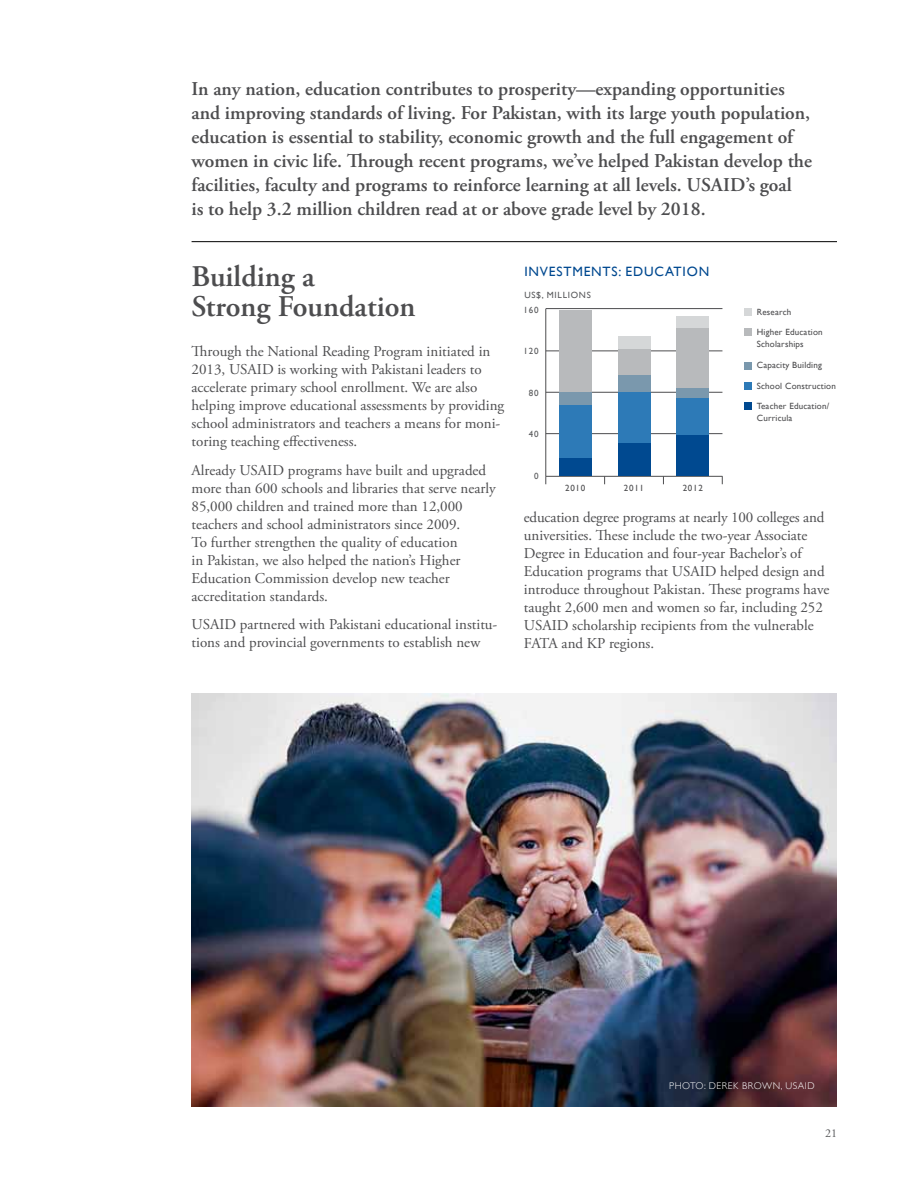
<style>
.page{position:relative;width:918px;height:1188px;background:#fff}
.page>*{position:absolute;margin:0;border:0;box-sizing:border-box;transform-origin:0 0}
.t1{font:600 30px/30px "Adobe Garamond Pro";color:#4d4d4f}
.t2{font:600 19.5px/24px "Adobe Garamond Pro";color:#4d4d4f}
.t3{font:15px/18px "Adobe Garamond Pro";color:#4d4d4f}
.t4{font:13.5px "Gill Sans";letter-spacing:.06em;color:#004990}
.t5{font:12px "Adobe Garamond Pro";color:#58595b}
.t6{font:300 9.75px "Gill Sans";letter-spacing:.055em;color:#fff}
.t7{font:9px/12px "Gill Sans";letter-spacing:.02em;color:#4d4d4f}
.t8{font:9px "Gill Sans";letter-spacing:.08em;color:#58595b}
</style>
<div class="page">
<img style="left:192px;top:694px;width:645px;height:413px">
<hr style="left:192px;top:241px;width:645px;height:1px;background:#000">
<hr style="left:546px;top:476px;width:176px;height:1px;background:#4d4d4f">
<hr style="left:546px;top:392px;width:176px;height:1px;background:#4d4d4f">
<hr style="left:546px;top:433px;width:176px;height:1px;background:#4d4d4f">
<hr style="left:546px;top:351px;width:176px;height:1px;background:#4d4d4f">
<hr style="left:546px;top:308px;width:176px;height:1px;background:#4d4d4f">
<hr style="left:546px;top:309px;width:1px;height:167px;background:#4d4d4f">
<div style="left:559px;top:458px;width:32px;height:18px;background:#004990"></div>
<div style="left:559px;top:405px;width:32px;height:53px;background:#2d7ab7"></div>
<div style="left:559px;top:392px;width:32px;height:13px;background:#7a98ad"></div>
<div style="left:559px;top:311px;width:32px;height:81px;background:#b8babc"></div>
<div style="left:677px;top:435px;width:32px;height:41px;background:#004990"></div>
<div style="left:677px;top:398px;width:32px;height:37px;background:#2d7ab7"></div>
<div style="left:677px;top:388px;width:32px;height:10px;background:#7a98ad"></div>
<div style="left:677px;top:328px;width:32px;height:60px;background:#b8babc"></div>
<div style="left:677px;top:316px;width:32px;height:12px;background:#d5d7d8"></div>
<div style="left:618px;top:443px;width:32px;height:33px;background:#004990"></div>
<div style="left:618px;top:391px;width:32px;height:52px;background:#2d7ab7"></div>
<div style="left:618px;top:375px;width:32px;height:16px;background:#7a98ad"></div>
<div style="left:618px;top:349px;width:32px;height:26px;background:#b8babc"></div>
<div style="left:618px;top:336px;width:32px;height:13px;background:#d5d7d8"></div>
<div style="left:744px;top:308px;width:8px;height:8px;background:#d5d7d8"></div>
<div style="left:744px;top:328px;width:8px;height:8px;background:#b8babc"></div>
<div style="left:744px;top:362px;width:8px;height:7px;background:#7a98ad"></div>
<div style="left:744px;top:382px;width:8px;height:7px;background:#2d7ab7"></div>
<div style="left:744px;top:402px;width:8px;height:8px;background:#004990"></div>
<p class="t2" style="left:192px;top:77px;width:622px">In any nation, education contributes to prosperity—expanding opportunities and improving standards of living. For Pakistan, with its large youth population, education is essential to stability, economic growth and the full engagement of women in civic life. Through recent programs, we’ve helped Pakistan develop the facilities, faculty and programs to reinforce learning at all levels. USAID’s goal<br>is to help 3.2 million children read at or above grade level by 2018.</p>
<h1 class="t1" style="left:192px;top:262px;width:226px">Building a<br>Strong Foundation</h1>
<p class="t3" style="left:192px;top:343px;width:314px">Through the National Reading Program initiated in 2013, USAID is working with Pakistani leaders to accelerate primary school enrollment. We are also helping improve educational assessments by providing school administrators and teachers a means for moni&shy;toring teaching effectiveness.</p>
<p class="t3" style="left:192px;top:461px;width:306px">Already USAID programs have built and upgraded more than 600 schools and libraries that serve nearly 85,000 children and trained more than 12,000 teachers and school administrators since 2009.<br>To further strengthen the quality of education<br>in Pakistan, we also helped the nation’s Higher Education Commission develop new teacher accreditation standards.</p>
<p class="t3" style="left:192px;top:616px;width:307px">USAID partnered with Pakistani educational institu&shy;tions and provincial governments to establish new</p>
<p class="t4" style="left:524px;top:263px;width:186px">INVESTMENTS: EDUCATION</p>
<p class="t8" style="left:524px;top:289px;width:68px">US$, MILLIONS</p>
<p class="t8" style="left:524px;top:304px;width:16px">160</p>
<p class="t8" style="left:524px;top:346px;width:16px">120</p>
<p class="t8" style="left:529px;top:387px;width:11px">80</p>
<p class="t8" style="left:529px;top:429px;width:11px">40</p>
<p class="t8" style="left:534px;top:471px;width:6px">0</p>
<p class="t7" style="left:565px;top:481px;width:22px">2010</p>
<p class="t7" style="left:624px;top:481px;width:22px">2011</p>
<p class="t7" style="left:683px;top:481px;width:22px">2012</p>
<p class="t7" style="left:757px;top:306px;width:36px">Research</p>
<p class="t7" style="left:757px;top:326px;width:67px">Higher Education<br>Scholarships</p>
<p class="t7" style="left:757px;top:359px;width:67px">Capacity Building</p>
<p class="t7" style="left:757px;top:380px;width:80px">School Construction</p>
<p class="t7" style="left:757px;top:400px;width:74px">Teacher Education/<br>Curricula</p>
<p class="t3" style="left:524px;top:509px;width:307px">education degree programs at nearly 100 colleges and universities. These include the two-year Associate Degree in Education and four-year Bachelor’s of Education programs that USAID helped design and introduce throughout Pakistan. These programs have taught 2,600 men and women so far, including 252<br>USAID scholarship recipients from the vulnerable FATA and KP regions.</p>
<p class="t6" style="left:669px;top:1080px;width:147px">PHOTO: DEREK BROWN, USAID</p>
<p class="t5" style="left:825px;top:1126px;width:13px">21</p>
</div>
